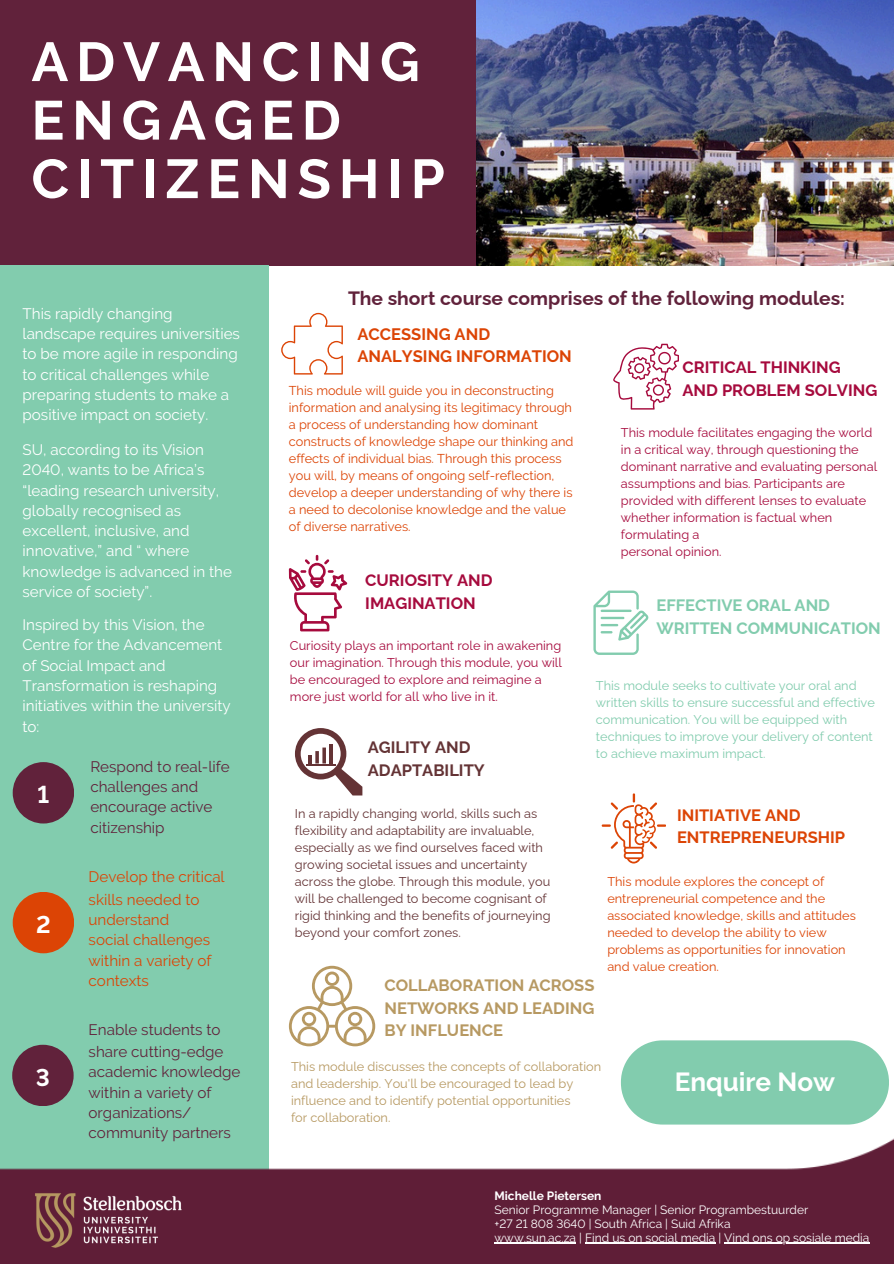
<style>
.page{position:relative;width:894px;height:1264px;background:#fff}
.page>*{position:absolute;margin:0;border:0;box-sizing:border-box;transform-origin:0 0}
.t1{font:700 54.75px/58.5px "Raleway";letter-spacing:.14em;color:#fff}
.t2{font:700 26.1px "Raleway";color:#fff}
.t3{font:700 24px "Raleway";color:#fff}
.t4{font:700 19.2px "Raleway";color:#61223b}
.t5{font:700 16.5px/22.5px "Raleway";color:#dc4405}
.t6{font:700 16.5px/22.5px "Raleway";color:#a60a3d}
.t7{font:700 16.5px/22.5px "Raleway";color:#b79962;text-align:justify}
.t8{font:700 16.5px/22.5px "Raleway";color:#82ccae}
.t9{font:700 16.5px/22.5px "Raleway";color:#643335}
.t10{font:15.15px/20.2px "Raleway";color:#fff}
.t11{font:15.15px/20.2px "Raleway";color:#61223b}
.t12{font:15.15px/20.2px "Raleway";color:#dc4405}
.t13{font:12.75px/17px "Raleway";color:#dc4405}
.t14{font:12.75px/17px "Raleway";color:#a60a3d}
.t15{font:12.75px/17px "Raleway";color:#643335}
.t16{font:12.75px/17px "Raleway";color:#82ccae}
.t17{font:12.75px/17px "Raleway";color:#b79962}
.t18{font:12px "Raleway";color:#fff}
.t19{font:700 12px "Raleway";color:#fff}
</style>
<div class="page">
<div style="left:0;top:0;width:612px;height:265px;background:#61223b"></div>
<img style="left:476px;top:0;width:417px;height:265px">
<div style="left:0;top:265px;width:268px;height:909px;background:#82ccae"></div>
<img style="left:0;top:1129px;width:893px;height:134px">
<div style="left:13px;top:762px;width:61px;height:61px;background:#61223b;border-radius:50%"></div>
<div style="left:13px;top:891px;width:61px;height:62px;background:#dc4405;border-radius:50%"></div>
<div style="left:12px;top:1044px;width:62px;height:62px;background:#61223b;border-radius:50%"></div>
<img style="left:9px;top:1166px;width:199px;height:97px">
<svg style="left:281px;top:313px;width:62px;height:61px"></svg>
<svg style="left:289px;top:555px;width:58px;height:76px"></svg>
<svg style="left:295px;top:728px;width:67px;height:67px"></svg>
<svg style="left:613px;top:344px;width:65px;height:65px"></svg>
<svg style="left:289px;top:965px;width:86px;height:81px"></svg>
<svg style="left:593px;top:590px;width:55px;height:64px"></svg>
<svg style="left:601px;top:793px;width:64px;height:70px"></svg>
<hr style="left:494px;top:1242px;width:82px;height:1px;background:#fff">
<hr style="left:585px;top:1242px;width:130px;height:1px;background:#fff">
<hr style="left:724px;top:1242px;width:145px;height:1px;background:#fff">
<svg style="left:620px;top:1040px;width:268px;height:84px;background:#8acfb3"></svg>
<p class="t1" style="left:31px;top:33px;width:415px">ADVANCING<br>ENGAGED<br>CITIZENSHIP</p>
<p class="t4" style="left:348px;top:287px;width:498px">The short course comprises of the following modules:</p>
<p class="t5" style="left:357px;top:323px;width:216px">ACCESSING AND<br>ANALYSING INFORMATION</p>
<p class="t13" style="left:289px;top:382px;width:286px">This module will guide you in deconstructing information and analysing its legitimacy through a process of understanding how dominant constructs of knowledge shape our thinking and effects of individual bias. Through this process you will, by means of ongoing self-reflection, develop a deeper understanding of why there is a need to decolonise knowledge and the value of diverse narratives.</p>
<h4 class="t10" style="left:23px;top:303px;width:219px">This rapidly changing landscape requires universities to be more agile in responding to critical challenges while preparing students to make a positive impact on society.</h4>
<p class="t10" style="left:23px;top:440px;width:211px">SU, according to its Vision<br>2040, wants to be Africa’s “leading research university, globally recognised as excellent, inclusive, and innovative,” and “ where knowledge is advanced in the service of society”.</p>
<p class="t10" style="left:23px;top:615px;width:210px">Inspired by this Vision, the<br>Centre for the Advancement of Social Impact and<br>Transformation is reshaping initiatives within the university to:</p>
<p class="t6" style="left:682px;top:356px;width:196px">CRITICAL THINKING<br>AND PROBLEM SOLVING</p>
<h5 class="t14" style="left:620px;top:424px;width:258px">This module facilitates engaging the world in a critical way, through questioning the dominant narrative and evaluating personal assumptions and bias. Participants are provided with different lenses to evaluate whether information is factual when formulating a</h5>
<p class="t14" style="left:620px;top:543px;width:102px">personal opinion.</p>
<h4 class="t6" style="left:365px;top:569px;width:129px">CURIOSITY AND<br>IMAGINATION</h4>
<h5 class="t14" style="left:290px;top:637px;width:273px">Curiosity plays an important role in awakening our imagination. Through this module, you will be encouraged to explore and reimagine a more just world for all who live in it.</h5>
<p class="t9" style="left:368px;top:736px;width:118px">AGILITY AND<br>ADAPTABILITY</p>
<h1 class="t8" style="left:656px;top:594px;width:226px">EFFECTIVE ORAL AND<br>WRITTEN COMMUNICATION</h1>
<p class="t16" style="left:595px;top:676px;width:280px">This module seeks to cultivate your oral and written skills to ensure successful and effective</p>
<h5 class="t16" style="left:595px;top:710px;width:278px">communication. You will be equipped with techniques to improve your delivery of content</h5>
<h5 class="t16" style="left:595px;top:744px;width:171px">to achieve maximum impact.</h5>
<p class="t11" style="left:90px;top:756px;width:141px">Respond to real-life challenges and encourage active citizenship</p>
<h4 class="t12" style="left:89px;top:865px;width:138px;line-height:22.5px">Develop the critical skills needed to</h4>
<h4 class="t12" style="left:89px;top:909px;width:124px">understand social challenges within a variety of contexts</h4>
<p class="t11" style="left:89px;top:1018px;width:136px;line-height:22.5px">Enable students to share cutting-edge</p>
<p class="t11" style="left:89px;top:1062px;width:153px">academic knowledge within a variety of organizations/ community partners</p>
<p class="t3" style="left:37px;top:780px;width:13px">1</p>
<p class="t15" style="left:295px;top:805px;width:249px">In a rapidly changing world, skills such as flexibility and adaptability are invaluable, especially as we find ourselves faced with growing societal issues and uncertainty</p>
<p class="t15" style="left:295px;top:873px;width:257px">across the globe. Through this module, you</p>
<h3 class="t15" style="left:295px;top:890px;width:253px">will be challenged to become cognisant of</h3>
<p class="t15" style="left:295px;top:907px;width:257px">rigid thinking and the benefits of journeying</p>
<h4 class="t15" style="left:295px;top:924px;width:167px">beyond your comfort zones.</h4>
<p class="t5" style="left:676px;top:803px;width:169px">INITIATIVE AND<br>ENTREPRENEURSHIP</p>
<h4 class="t13" style="left:607px;top:872px;width:250px">This module explores the concept of entrepreneurial competence and the associated knowledge, skills and attitudes</h4>
<p class="t13" style="left:607px;top:923px;width:240px">needed to develop the ability to view problems as opportunities for innovation</p>
<p class="t13" style="left:607px;top:957px;width:113px">and value creation.</p>
<p class="t3" style="left:36px;top:910px;width:16px">2</p>
<h4 class="t7" style="left:384px;top:974px;width:211px">COLLABORATION ACROSS NETWORKS AND LEADING BY INFLUENCE</h4>
<p class="t17" style="left:291px;top:1058px;width:312px">This module discusses the concepts of collaboration and leadership. You'll be encouraged to lead by influence and to identify potential opportunities</p>
<p class="t17" style="left:291px;top:1109px;width:101px">for collaboration.</p>
<h4 class="t3" style="left:36px;top:1063px;width:16px">3</h4>
<h5 class="t2" style="left:674px;top:1067px;width:162px">Enquire Now</h5>
<p class="t19" style="left:494px;top:1188px;width:108px">Michelle Pietersen</p>
<p class="t18" style="left:494px;top:1202px;width:315px">Senior Programme Manager | Senior Programbestuurder</p>
<h5 class="t18" style="left:494px;top:1216px;width:237px">+27 21 808 3640 | South Africa | Suid Afrika</h5>
<p class="t18" style="left:494px;top:1230px;width:376px">www.sun.ac.za | Find us on social media | Vind ons op sosiale media</p>
</div>
